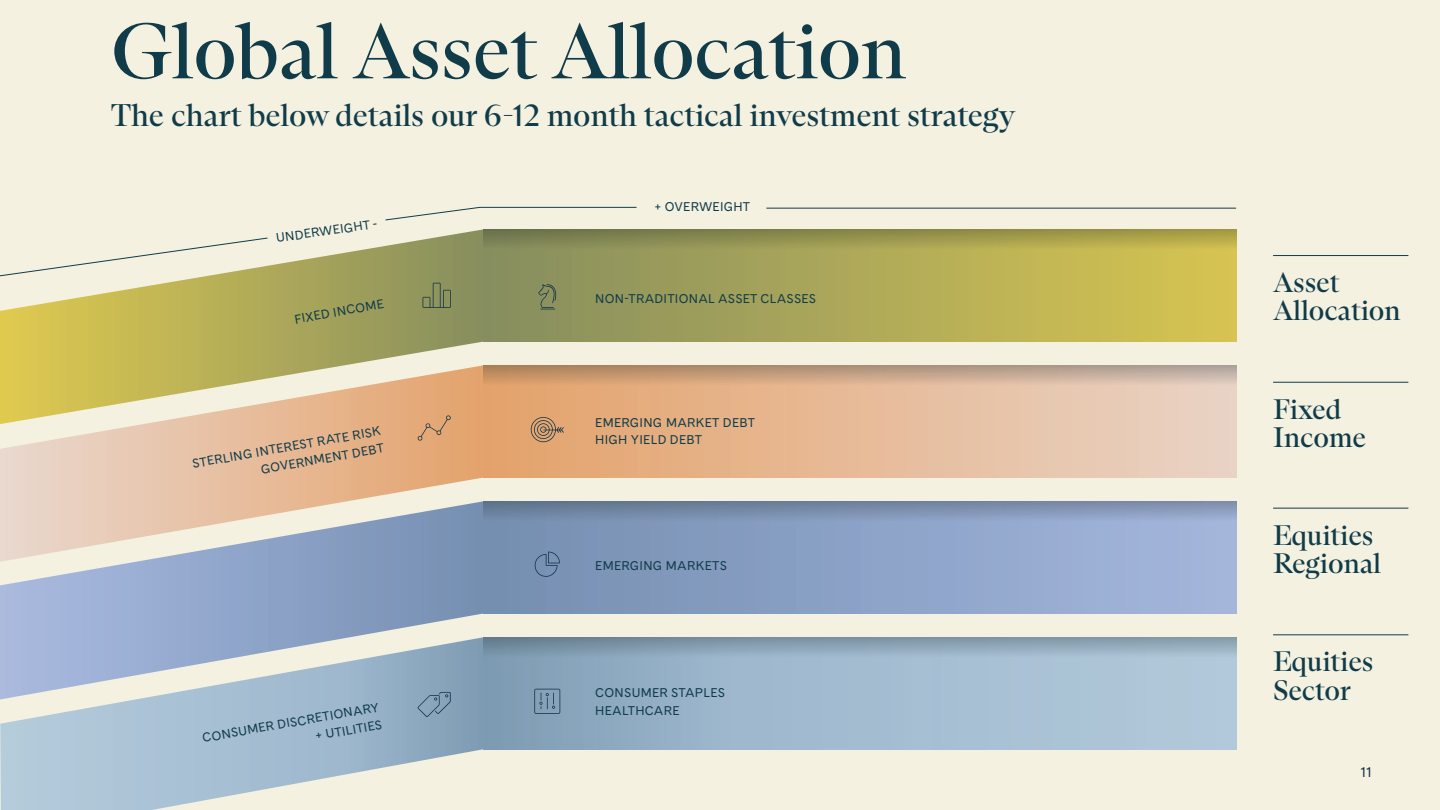
<style>
.page{position:relative;width:1440px;height:810px;background:#f4f1e0}
.page>*{position:absolute;margin:0;border:0;box-sizing:border-box;transform-origin:0 0}
.t1{font:78.68px "ABC Arizona Serif";letter-spacing:-.01em;color:#103c4a}
.t2{font:31.5px "ABC Arizona Serif";letter-spacing:-.01em;color:#103c4a}
.t3{font:28.35px/28.3px "ABC Arizona Serif";letter-spacing:-.01em;color:#103c4a}
.t4{font:14.1px "Cadiz";color:#12364a}
.t5{font:12.6px/17.7px "Cadiz";letter-spacing:.02em;color:#103c4a;text-align:right}
</style>
<div class="page">
<svg style="left:0;top:562px;width:484px;height:75px;background:#98abcb"></svg>
<svg style="left:0;top:424px;width:484px;height:138px"></svg>
<svg style="left:0;top:637px;width:484px;height:173px"></svg>
<svg style="left:0;top:229px;width:484px;height:195px"></svg>
<svg style="left:484px;top:637px;width:752px;height:1px"></svg>
<svg style="left:484px;top:638px;width:752px;height:1px"></svg>
<svg style="left:484px;top:639px;width:752px;height:1px"></svg>
<svg style="left:484px;top:640px;width:752px;height:1px"></svg>
<svg style="left:484px;top:641px;width:752px;height:1px"></svg>
<svg style="left:484px;top:642px;width:752px;height:1px"></svg>
<svg style="left:484px;top:643px;width:752px;height:1px"></svg>
<svg style="left:484px;top:644px;width:752px;height:1px"></svg>
<svg style="left:484px;top:645px;width:752px;height:1px"></svg>
<svg style="left:484px;top:646px;width:752px;height:1px"></svg>
<svg style="left:484px;top:647px;width:752px;height:1px"></svg>
<svg style="left:484px;top:648px;width:752px;height:1px"></svg>
<svg style="left:484px;top:649px;width:752px;height:1px"></svg>
<svg style="left:484px;top:650px;width:752px;height:1px"></svg>
<svg style="left:484px;top:651px;width:752px;height:1px"></svg>
<svg style="left:484px;top:652px;width:752px;height:1px"></svg>
<svg style="left:484px;top:653px;width:752px;height:1px"></svg>
<svg style="left:484px;top:654px;width:752px;height:1px"></svg>
<svg style="left:484px;top:655px;width:752px;height:1px"></svg>
<svg style="left:484px;top:656px;width:752px;height:1px"></svg>
<svg style="left:484px;top:657px;width:752px;height:1px"></svg>
<div style="left:484px;top:658px;width:752px;height:91px;background:linear-gradient(to right,#87a3bb,#b7cedf)"></div>
<svg style="left:484px;top:501px;width:752px;height:1px"></svg>
<svg style="left:484px;top:502px;width:752px;height:1px"></svg>
<svg style="left:484px;top:503px;width:752px;height:1px"></svg>
<svg style="left:484px;top:504px;width:752px;height:1px"></svg>
<svg style="left:484px;top:505px;width:752px;height:1px"></svg>
<svg style="left:484px;top:506px;width:752px;height:1px"></svg>
<svg style="left:484px;top:507px;width:752px;height:1px"></svg>
<svg style="left:484px;top:508px;width:752px;height:1px"></svg>
<svg style="left:484px;top:509px;width:752px;height:1px"></svg>
<svg style="left:484px;top:510px;width:752px;height:1px"></svg>
<svg style="left:484px;top:511px;width:752px;height:1px"></svg>
<svg style="left:484px;top:512px;width:752px;height:1px"></svg>
<svg style="left:484px;top:513px;width:752px;height:1px"></svg>
<svg style="left:484px;top:514px;width:752px;height:1px"></svg>
<svg style="left:484px;top:515px;width:752px;height:1px"></svg>
<svg style="left:484px;top:516px;width:752px;height:1px"></svg>
<svg style="left:484px;top:517px;width:752px;height:1px"></svg>
<svg style="left:484px;top:518px;width:752px;height:1px"></svg>
<svg style="left:484px;top:519px;width:752px;height:1px"></svg>
<svg style="left:484px;top:520px;width:752px;height:1px"></svg>
<svg style="left:484px;top:521px;width:752px;height:1px"></svg>
<div style="left:484px;top:522px;width:752px;height:91px;background:linear-gradient(to right,#748eb1,#a5b6dd)"></div>
<svg style="left:484px;top:365px;width:752px;height:1px"></svg>
<svg style="left:484px;top:366px;width:752px;height:1px"></svg>
<svg style="left:484px;top:367px;width:752px;height:1px"></svg>
<svg style="left:484px;top:368px;width:752px;height:1px"></svg>
<svg style="left:484px;top:369px;width:752px;height:1px"></svg>
<svg style="left:484px;top:370px;width:752px;height:1px"></svg>
<svg style="left:484px;top:371px;width:752px;height:1px"></svg>
<svg style="left:484px;top:372px;width:752px;height:1px"></svg>
<svg style="left:484px;top:373px;width:752px;height:1px"></svg>
<svg style="left:484px;top:374px;width:752px;height:1px"></svg>
<svg style="left:484px;top:375px;width:752px;height:1px"></svg>
<svg style="left:484px;top:376px;width:752px;height:1px"></svg>
<svg style="left:484px;top:377px;width:752px;height:1px"></svg>
<svg style="left:484px;top:378px;width:752px;height:1px"></svg>
<svg style="left:484px;top:379px;width:752px;height:1px"></svg>
<svg style="left:484px;top:380px;width:752px;height:1px"></svg>
<svg style="left:484px;top:381px;width:752px;height:1px"></svg>
<svg style="left:484px;top:382px;width:752px;height:1px"></svg>
<svg style="left:484px;top:383px;width:752px;height:1px"></svg>
<svg style="left:484px;top:384px;width:752px;height:1px"></svg>
<svg style="left:484px;top:385px;width:752px;height:1px"></svg>
<div style="left:484px;top:386px;width:752px;height:91px;background:linear-gradient(to right,#e4a26b,#e9d3c6)"></div>
<svg style="left:484px;top:229px;width:752px;height:1px"></svg>
<svg style="left:484px;top:230px;width:752px;height:1px"></svg>
<svg style="left:484px;top:231px;width:752px;height:1px"></svg>
<svg style="left:484px;top:232px;width:752px;height:1px"></svg>
<svg style="left:484px;top:233px;width:752px;height:1px"></svg>
<svg style="left:484px;top:234px;width:752px;height:1px"></svg>
<svg style="left:484px;top:235px;width:752px;height:1px"></svg>
<svg style="left:484px;top:236px;width:752px;height:1px"></svg>
<svg style="left:484px;top:237px;width:752px;height:1px"></svg>
<svg style="left:484px;top:238px;width:752px;height:1px"></svg>
<svg style="left:484px;top:239px;width:752px;height:1px"></svg>
<svg style="left:484px;top:240px;width:752px;height:1px"></svg>
<svg style="left:484px;top:241px;width:752px;height:1px"></svg>
<svg style="left:484px;top:242px;width:752px;height:1px"></svg>
<svg style="left:484px;top:243px;width:752px;height:1px"></svg>
<svg style="left:484px;top:244px;width:752px;height:1px"></svg>
<svg style="left:484px;top:245px;width:752px;height:1px"></svg>
<svg style="left:484px;top:246px;width:752px;height:1px"></svg>
<svg style="left:484px;top:247px;width:752px;height:1px"></svg>
<svg style="left:484px;top:248px;width:752px;height:1px"></svg>
<svg style="left:484px;top:249px;width:752px;height:1px"></svg>
<div style="left:484px;top:250px;width:752px;height:92px;background:linear-gradient(to right,#868e5f,#d7c552)"></div>
<svg style="left:538px;top:284px;width:18px;height:26px"></svg>
<svg style="left:531px;top:417px;width:33px;height:25px"></svg>
<svg style="left:534px;top:689px;width:26px;height:25px"></svg>
<svg style="left:535px;top:552px;width:25px;height:25px"></svg>
<svg style="left:423px;top:283px;width:28px;height:25px"></svg>
<svg style="left:418px;top:415px;width:33px;height:26px"></svg>
<svg style="left:417px;top:692px;width:34px;height:25px"></svg>
<hr style="left:766px;top:208px;width:470px;height:1px;background:#103c4a">
<svg style="left:385px;top:207px;width:252px;height:13px"></svg>
<svg style="left:0;top:238px;width:268px;height:38px"></svg>
<hr style="left:1273px;top:255px;width:135px;height:1px;background:#103c4a">
<hr style="left:1273px;top:382px;width:135px;height:1px;background:#103c4a">
<hr style="left:1273px;top:508px;width:135px;height:1px;background:#103c4a">
<hr style="left:1273px;top:635px;width:135px;height:1px;background:#103c4a">
<h1 class="t1" style="left:111px;top:7px;width:797px">Global Asset Allocation</h1>
<h2 class="t2" style="left:111px;top:97px;width:906px">The chart below details our 6-12 month tactical investment strategy</h2>
<p class="t5" style="left:275px;top:229px;width:103px;rotate:-8deg">UNDERWEIGHT -</p>
<p class="t5" style="left:293px;top:310px;width:92px;rotate:-10deg">FIXED INCOME</p>
<p class="t5" style="left:654px;top:198px;width:98px">+ OVERWEIGHT</p>
<p class="t5" style="left:595px;top:289px;width:222px">NON-TRADITIONAL ASSET CLASSES</p>
<p class="t5" style="left:191px;top:455px;width:193px;rotate:-10deg">STERLING INTEREST RATE RISK<br>GOVERNMENT DEBT</p>
<p class="t5" style="left:595px;top:413px;width:161px;text-align:left">EMERGING MARKET DEBT<br>HIGH YIELD DEBT</p>
<p class="t5" style="left:201px;top:729px;width:181px;rotate:-10deg">CONSUMER DISCRETIONARY + UTILITIES</p>
<p class="t5" style="left:595px;top:557px;width:133px">EMERGING MARKETS</p>
<p class="t5" style="left:595px;top:684px;width:131px;text-align:left">CONSUMER STAPLES<br>HEALTHCARE</p>
<h3 class="t3" style="left:1273px;top:269px;width:129px">Asset<br>Allocation</h3>
<h3 class="t3" style="left:1273px;top:395px;width:95px">Fixed<br>Income</h3>
<h3 class="t3" style="left:1273px;top:521px;width:110px">Equities<br>Regional</h3>
<h3 class="t3" style="left:1273px;top:648px;width:102px">Equities<br>Sector</h3>
<p class="t4" style="left:1361px;top:762px;width:13px">11</p>
</div>
